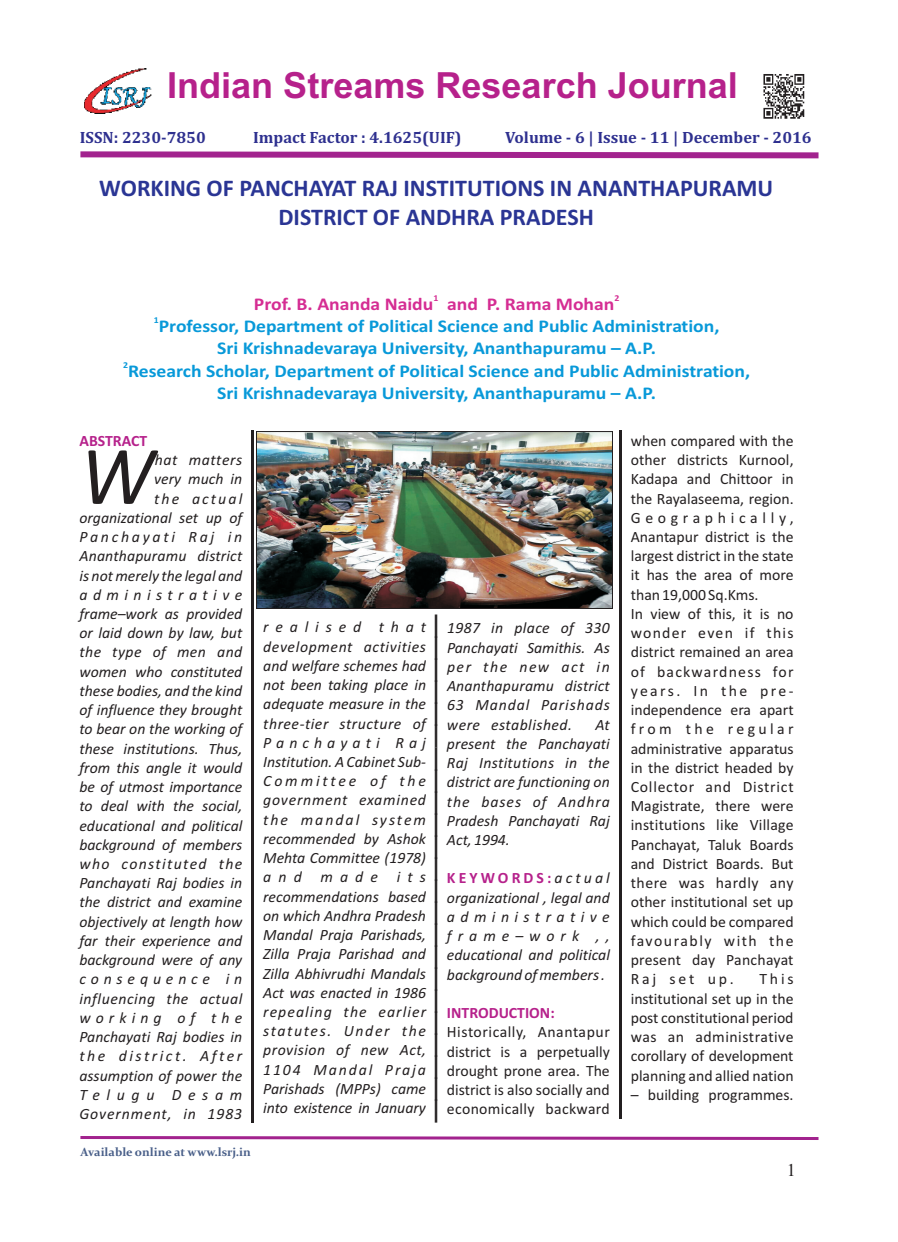
<style>
.page{position:relative;width:898px;height:1242px;background:#fff}
.page>*{position:absolute;margin:0;border:0;box-sizing:border-box;transform-origin:0 0}
.t1{font:italic 83.85px "Calibri";color:#231f20}
.t2{font:700 36px "Arial";color:#b6218b}
.t3{font:36px "Arial";color:#231f20;scale:1.5 1}
.t4{font:36px "Arial";color:#231f20;scale:1.1 1}
.t5{font:36px "Arial";color:#231f20;scale:1.49 1}
.t6{font:700 24px/29.2px "Calibri";color:#2a3594;text-align:center}
.t7{font:700 18px/21.9px "Calibri";color:#0899d9;text-align:center;scale:1.09 1}
.t8{font:700 18px "Calibri";color:#d52d93;scale:1.09 1}
.t9{font:18px "Times New Roman";color:#231f20}
.t10{font:700 16.5px "Cambria";color:#2e308f}
.t11{font:italic 15.75px/19.2px "Calibri";color:#231f20;text-align:justify}
.t12{font:15.75px/19.2px "Calibri";color:#231f20;text-align:justify}
.t13{font:700 15.75px "Calibri";color:#b6218b}
.t14{font:italic 15.75px "Calibri";letter-spacing:.04em;color:#231f20}
.t15{font:700 12px "Constantia";color:#485e88}
.t16{font:700 9px "Calibri";color:#d52d93;scale:1.09 1}
.t17{font:700 9px "Calibri";color:#0899d9;scale:1.09 1}
.s1{font-weight:700;font-style:normal;color:#b6218b}
</style>
<div class="page">
<svg style="left:80px;top:151px;width:739px;height:8px;background:#b959aa"></svg>
<svg style="left:80px;top:1136px;width:739px;height:4px;background:#b859a9"></svg>
<img style="left:85px;top:69px;width:67px;height:45px">
<img style="left:258px;top:433px;width:352px;height:173px">
<div style="left:256px;top:431px;width:356px;height:177px;border:1px solid #231f20"></div>
<img style="left:763px;top:74px;width:42px;height:45px">
<h2 class="t2" style="left:167px;top:72px;width:572px">Indian Streams Research Journal</h2>
<p class="t10" style="left:80px;top:130px;width:127px">ISSN: 2230-7850</p>
<p class="t10" style="left:253px;top:130px;width:210px">Impact Factor : 4.1625(UIF)</p>
<p class="t10" style="left:505px;top:130px;width:308px">Volume - 6 | Issue - 11 | December - 2016</p>
<h3 class="t6" style="left:99px;top:175px;width:675px">WORKING OF PANCHAYAT RAJ INSTITUTIONS IN ANANTHAPURAMU<br>DISTRICT OF ANDHRA PRADESH</h3>
<p class="t16" style="left:433px;top:294px;width:6px">1</p>
<p class="t16" style="left:614px;top:294px;width:6px">2</p>
<p class="t8" style="left:254px;top:296px;width:332px">Prof. B. Ananda Naidu and P. Rama Mohan</p>
<p class="t17" style="left:154px;top:317px;width:6px">1</p>
<p class="t7" style="left:159px;top:317px;width:515px">Professor, Department of Political Science and Public Administration,<br>Sri Krishnadevaraya University, Ananthapuramu – A.P.</p>
<p class="t17" style="left:123px;top:361px;width:6px">2</p>
<p class="t7" style="left:128px;top:361px;width:572px">Research Scholar, Department of Political Science and Public Administration,<br>Sri Krishnadevaraya University, Ananthapuramu – A.P.</p>
<h2 class="t3" style="left:220px;top:1122px;width:463px;rotate:-90deg">_______________________</h2>
<p class="t13" style="left:79px;top:434px;width:69px">ABSTRACT</p>
<h1 class="t1" style="left:79px;top:441px;width:76px">W</h1>
<p class="t14" style="left:155px;top:453px;width:89px">hat matters</p>
<p class="t11" style="left:79px;top:471px;width:164px;text-align:right">very much in<br>the actual organizational set up of<br>Panchayati Raj in<br>Ananthapuramu district is not merely the legal and administrative frame–work as provided or laid down by law, but the type of men and women who constituted these bodies, and the kind of influence they brought to bear on the working of these institutions. Thus, from this angle it would be of utmost importance to deal with the social, educational and political background of members who constituted the<br>Panchayati Raj bodies in the district and examine objectively at length how far their experience and background were of any consequence in influencing the actual working of the<br>Panchayati Raj bodies in the district. After assumption of power the<br>Telugu Desam<br>Government, in 1983</p>
<h2 class="t4" style="left:404px;top:1122px;width:463px;rotate:-90deg">_______________________</h2>
<p class="t11" style="left:263px;top:619px;width:164px">realised that development activities and welfare schemes had not been taking place in adequate measure in the three-tier structure of Panchayati Raj Institution. A Cabinet Sub-Committee of the government examined the mandal system recommended by Ashok Mehta Committee (1978) and made its recommendations based on which Andhra Pradesh Mandal Praja Parishads, Zilla Praja Parishad and Zilla Abhivrudhi Mandals Act was enacted in 1986 repealing the earlier statutes. Under the provision of new Act, 1104 Mandal Praja Parishads (MPPs) came into existence in January</p>
<p class="t11" style="left:447px;top:620px;width:164px">1987 in place of 330<br>Panchayati Samithis. As per the new act in Ananthapuramu district 63 Mandal Parishads were established.</p>
<p class="t11" style="left:447px;top:716px;width:164px;text-indent:148px">At present the Panchayati Raj Institutions in the district are functioning on the bases of Andhra Pradesh Panchayati Raj Act, 1994.</p>
<p class="t11" style="left:447px;top:870px;width:164px"><span class="s1">KEYWORDS:</span>actual organizational , legal and administrative frame–work ,, educational and political background of members .</p>
<p class="t13" style="left:447px;top:1006px;width:109px">INTRODUCTION:</p>
<p class="t12" style="left:447px;top:1023px;width:164px">Historically, Anantapur district is a perpetually drought prone area. The district is also socially and economically backward</p>
<h2 class="t5" style="left:587px;top:1118px;width:463px;rotate:-90deg">_______________________</h2>
<p class="t12" style="left:630px;top:432px;width:164px;text-align:left">when compared with the other districts Kurnool,<br>Kadapa and Chittoor in the Rayalaseema, region.<br>Geographically,<br>Anantapur district is the largest district in the state it has the area of more than 19,000 Sq.Kms.<br>In view of this, it is no wonder even if this district remained an area of backwardness for years. In the pre&shy;independence era apart from the regular administrative apparatus in the district headed by<br>Collector and District<br>Magistrate, there were institutions like Village<br>Panchayat, Taluk Boards and District Boards. But there was hardly any other institutional set up which could be compared favourably with the present day Panchayat<br>Raj set up.</p>
<p class="t12" style="left:630px;top:970px;width:164px;text-indent:129px">This institutional set up in the post constitutional period was an administrative corollary of development planning and allied nation</p>
<p class="t12" style="left:630px;top:1086px;width:164px">– building programmes.</p>
<p class="t15" style="left:80px;top:1147px;width:172px">Available online at www.lsrj.in</p>
<p class="t9" style="left:786px;top:1164px;width:10px">1</p>
</div>
